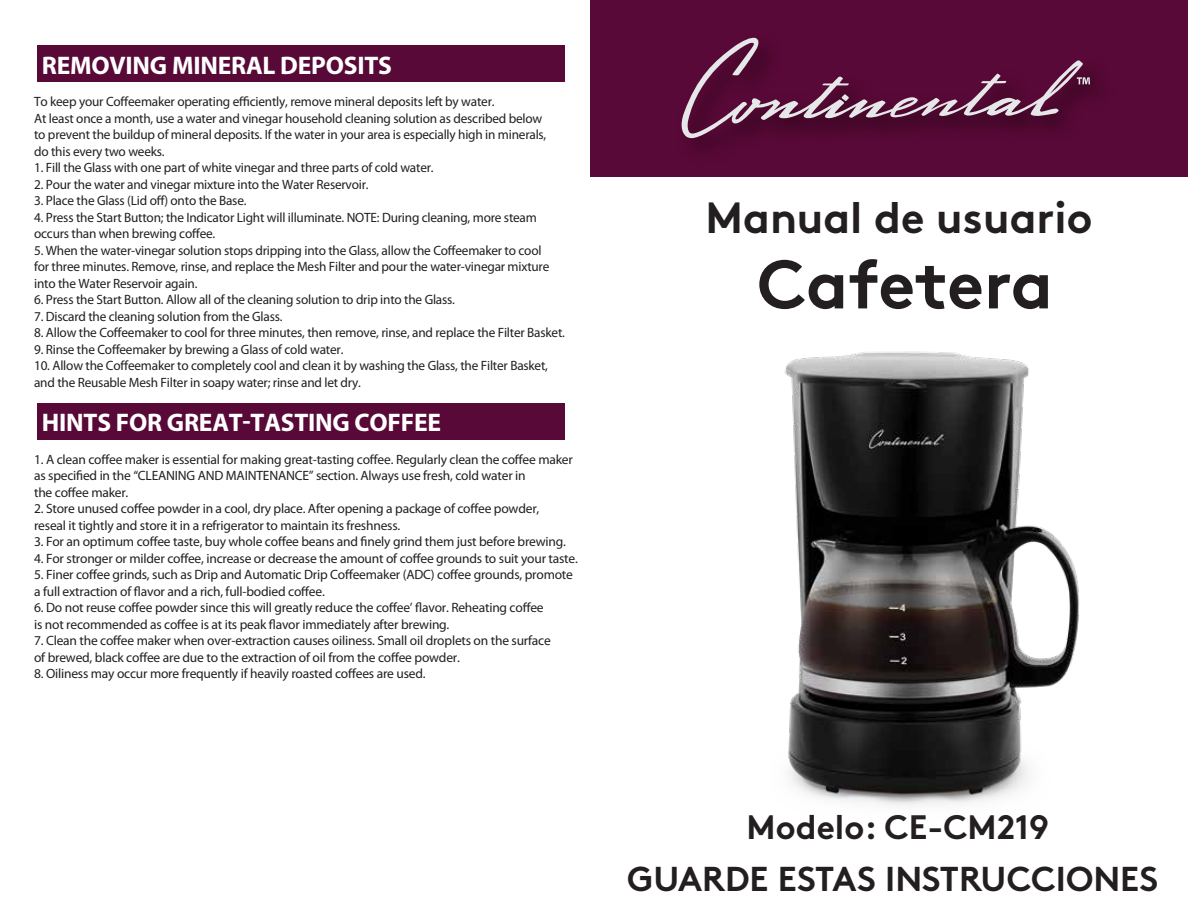
<style>
.page{position:relative;width:1188px;height:918px;background:#fff}
.page>*{position:absolute;margin:0;border:0;box-sizing:border-box;transform-origin:0 0}
.t1{font:700 68.4px "Brown Pro";letter-spacing:-.01em;color:#231f20}
.t2{font:700 43.65px "Brown Pro";color:#231f20}
.t3{font:700 34.5px "Brown Pro";color:#231f20}
.t4{font:700 33.9px "Brown Pro";color:#231f20}
.t5{font:700 25.5px "Myriad Pro";letter-spacing:-.01em;color:#fff}
.t6{font:13.5px/16.5px "Myriad Pro";letter-spacing:-.015em;color:#231f20}
</style>
<div class="page">
<div style="left:591px;top:0;width:597px;height:176px;background:#590937"></div>
<img style="left:681px;top:37px;width:416px;height:113px">
<svg style="left:682px;top:38px;width:408px;height:100px"></svg>
<div style="left:37px;top:45px;width:528px;height:37px;background:#590937"></div>
<div style="left:37px;top:403px;width:528px;height:37px;background:#590937"></div>
<img style="left:784px;top:351px;width:295px;height:454px">
<h3 class="t5" style="left:42px;top:49px;width:352px">REMOVING MINERAL DEPOSITS</h3>
<p class="t6" style="left:34px;top:94px;width:514px">To keep your Coffeemaker operating efficiently, remove mineral deposits left by water.<br>At least once a month, use a water and vinegar household cleaning solution as described below to prevent the buildup of mineral deposits. If the water in your area is especially high in minerals, do this every two weeks.</p>
<p class="t6" style="left:34px;top:160px;width:401px">1. Fill the Glass with one part of white vinegar and three parts of cold water.</p>
<p class="t6" style="left:34px;top:176px;width:336px">2. Pour the water and vinegar mixture into the Water Reservoir.</p>
<p class="t6" style="left:34px;top:193px;width:214px">3. Place the Glass (Lid off) onto the Base.</p>
<p class="t6" style="left:34px;top:209px;width:504px">4. Press the Start Button; the Indicator Light will illuminate. NOTE: During cleaning, more steam occurs than when brewing coffee.</p>
<p class="t6" style="left:34px;top:242px;width:517px">5. When the water-vinegar solution stops dripping into the Glass, allow the Coffeemaker to cool for three minutes. Remove, rinse, and replace the Mesh Filter and pour the water-vinegar mixture into the Water Reservoir again.</p>
<p class="t6" style="left:34px;top:292px;width:422px">6. Press the Start Button. Allow all of the cleaning solution to drip into the Glass.</p>
<p class="t6" style="left:34px;top:308px;width:250px">7. Discard the cleaning solution from the Glass.</p>
<p class="t6" style="left:34px;top:325px;width:532px">8. Allow the Coffeemaker to cool for three minutes, then remove, rinse, and replace the Filter Basket.</p>
<p class="t6" style="left:34px;top:341px;width:311px">9. Rinse the Coffeemaker by brewing a Glass of cold water.</p>
<p class="t6" style="left:34px;top:358px;width:515px">10. Allow the Coffeemaker to completely cool and clean it by washing the Glass, the Filter Basket, and the Reusable Mesh Filter in soapy water; rinse and let dry.</p>
<h3 class="t5" style="left:42px;top:406px;width:401px">HINTS FOR GREAT-TASTING COFFEE</h3>
<p class="t6" style="left:34px;top:451px;width:540px">1. A clean coffee maker is essential for making great-tasting coffee. Regularly clean the coffee maker as specified in the “CLEANING AND MAINTENANCE” section. Always use fresh, cold water in<br>the coffee maker.</p>
<p class="t6" style="left:34px;top:501px;width:507px">2. Store unused coffee powder in a cool, dry place. After opening a package of coffee powder, reseal it tightly and store it in a refrigerator to maintain its freshness.</p>
<p class="t6" style="left:34px;top:534px;width:533px">3. For an optimum coffee taste, buy whole coffee beans and finely grind them just before brewing.</p>
<p class="t6" style="left:34px;top:550px;width:545px">4. For stronger or milder coffee, increase or decrease the amount of coffee grounds to suit your taste.</p>
<p class="t6" style="left:34px;top:567px;width:540px">5. Finer coffee grinds, such as Drip and Automatic Drip Coffeemaker (ADC) coffee grounds, promote a full extraction of flavor and a rich, full-bodied coffee.</p>
<p class="t6" style="left:34px;top:600px;width:511px">6. Do not reuse coffee powder since this will greatly reduce the coffee’ flavor. Reheating coffee is not recommended as coffee is at its peak flavor immediately after brewing.</p>
<p class="t6" style="left:34px;top:633px;width:518px">7. Clean the coffee maker when over-extraction causes oiliness. Small oil droplets on the surface of brewed, black coffee are due to the extraction of oil from the coffee powder.</p>
<p class="t6" style="left:34px;top:666px;width:393px">8. Oiliness may occur more frequently if heavily roasted coffees are used.</p>
<h2 class="t2" style="left:706px;top:182px;width:388px">Manual de usuario</h2>
<h1 class="t1" style="left:757px;top:229px;width:297px">Cafetera</h1>
<h3 class="t4" style="left:747px;top:800px;width:304px">Modelo: CE-CM219</h3>
<h3 class="t3" style="left:627px;top:851px;width:532px">GUARDE ESTAS INSTRUCCIONES</h3>
</div>
